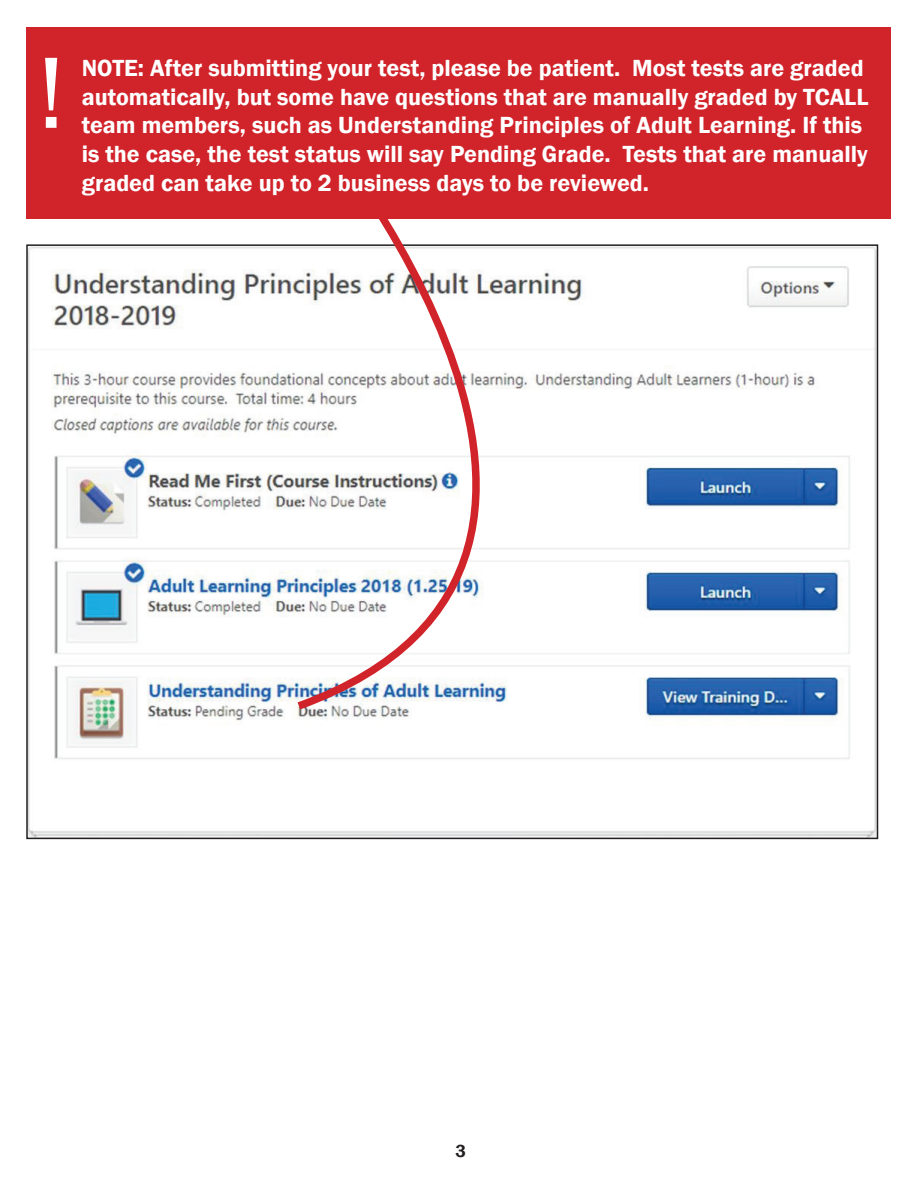
<style>
.page{position:relative;width:918px;height:1188px;background:#fff}
.page>*{position:absolute;margin:0;border:0;box-sizing:border-box;transform-origin:0 0}
.t1{font:105px "Franklin Gothic";color:#fff}
.t2{font:600 24px/28.8px "Franklin Gothic";color:#fff}
.t3{font:600 18px "Franklin Gothic";color:#231f20}
</style>
<div class="page">
<img style="left:29px;top:247px;width:846px;height:589px">
<div style="left:26px;top:27px;width:865px;height:191px;background:#d1232a"></div>
<svg style="left:282px;top:218px;width:421px;height:498px"></svg>
<p class="t1" style="left:37px;top:28px;width:30px">!</p>
<p class="t2" style="left:82px;top:54px;width:788px">NOTE: After submitting your test, please be patient. Most tests are graded automatically, but some have questions that are manually graded by TCALL</p>
<p class="t2" style="left:82px;top:111px;width:788px">team members, such as Understanding Principles of Adult Learning. If this is the case, the test status will say Pending Grade. Tests that are manually graded can take up to 2 business days to be reviewed.</p>
<p class="t3" style="left:456px;top:1140px;width:12px">3</p>
</div>
